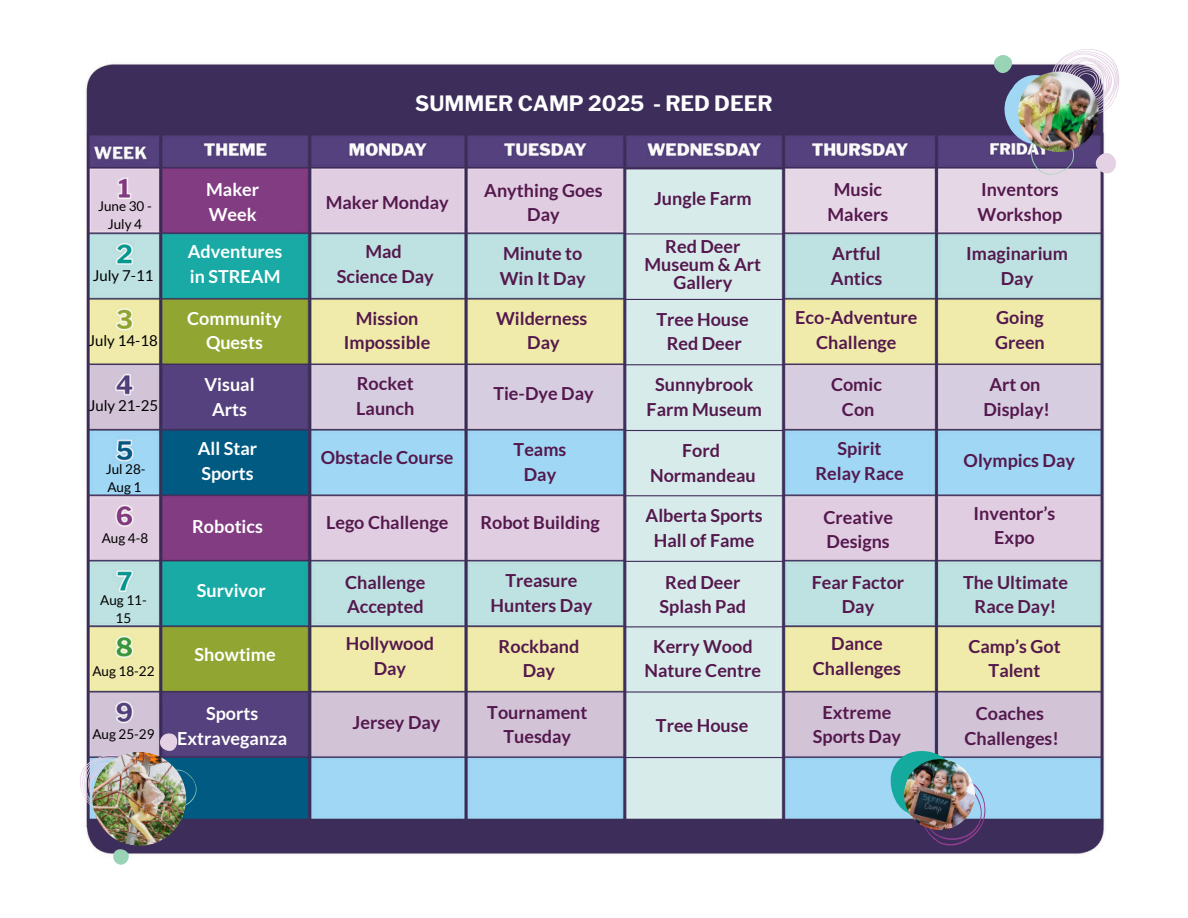
<style>
.page{position:relative;width:1188px;height:918px;background:#fff}
.page>*{position:absolute;margin:0;border:0;box-sizing:border-box;transform-origin:0 0}
.t1{font:700 21px "Libre Franklin";color:#fff}
.t2{font:700 18px/24.8px "Lato";color:#54184d;text-align:center}
.t3{font:700 18px/24.8px "Lato";color:#fff}
.t4{font:15px "Lato";color:#000}
.t5{font:13.5px/18px "Lato";color:#000;text-align:center}
</style>
<div class="page">
<img style="left:85px;top:63px;width:1020px;height:791px">
<svg style="left:80px;top:725px;width:122px;height:140px"></svg>
<img style="left:88px;top:747px;width:103px;height:104px">
<svg style="left:891px;top:751px;width:94px;height:94px;background:#627797"></svg>
<img style="left:900px;top:755px;width:79px;height:79px">
<svg style="left:990px;top:49px;width:129px;height:131px"></svg>
<img style="left:1013px;top:67px;width:90px;height:90px">
<hr style="left:624px;top:626px;width:159px;height:1px;background:#402c5a">
<hr style="left:626px;top:691px;width:158px;height:2px;background:#402c5a">
<hr style="left:626px;top:364px;width:158px;height:1px;background:#402c5a">
<hr style="left:625px;top:430px;width:159px;height:1px;background:#402c5a">
<hr style="left:625px;top:495px;width:159px;height:1px;background:#402c5a">
<hr style="left:624px;top:757px;width:159px;height:1px;background:#402c5a">
<hr style="left:625px;top:561px;width:159px;height:1px;background:#402c5a">
<hr style="left:624px;top:233px;width:159px;height:1px;background:#402c5a">
<hr style="left:625px;top:299px;width:159px;height:1px;background:#402c5a">
<h1 class="t5" style="left:98px;top:197px;width:55px">June 30 -<br>July 4</h1>
<h2 class="t4" style="left:93px;top:267px;width:62px">July 7-11</h2>
<h2 class="t4" style="left:88px;top:331px;width:71px">July 14-18</h2>
<h2 class="t4" style="left:89px;top:397px;width:71px">July 21-25</h2>
<h2 class="t5" style="left:106px;top:460px;width:41px">Jul 28-</h2>
<h2 class="t5" style="left:107px;top:478px;width:36px">Aug 1</h2>
<h2 class="t5" style="left:102px;top:528px;width:48px">Aug 4-8</h2>
<h2 class="t5" style="left:100px;top:591px;width:48px">Aug 11-<br>15</h2>
<p class="t5" style="left:92px;top:662px;width:64px">Aug 18-22</p>
<h2 class="t5" style="left:92px;top:725px;width:64px">Aug 25-29</h2>
<h2 class="t3" style="left:206px;top:177px;width:55px">Maker<br>Week</h2>
<h2 class="t3" style="left:188px;top:239px;width:96px">Adventures in STREAM</h2>
<p class="t3" style="left:187px;top:305px;width:96px;text-align:center">Community<br>Quests</p>
<h2 class="t3" style="left:205px;top:371px;width:52px;text-align:center">Visual<br>Arts</h2>
<p class="t3" style="left:198px;top:436px;width:61px">All Star<br>Sports</p>
<h2 class="t3" style="left:192px;top:514px;width:72px">Robotics</h2>
<p class="t3" style="left:197px;top:578px;width:70px">Survivor</p>
<h2 class="t3" style="left:195px;top:642px;width:82px">Showtime</h2>
<h2 class="t3" style="left:177px;top:701px;width:111px;text-align:center">Sports<br>Extraveganza</h2>
<h2 class="t1" style="left:415px;top:91px;width:359px">SUMMER CAMP 2025 - RED DEER</h2>
<h2 class="t2" style="left:828px;top:177px;width:62px">Music<br>Makers</h2>
<h2 class="t2" style="left:484px;top:177px;width:120px">Anything Goes<br>Day</h2>
<h2 class="t2" style="left:500px;top:241px;width:87px;text-align:left">Minute to<br>Win It Day</h2>
<h2 class="t2" style="left:496px;top:305px;width:93px">Wilderness<br>Day</h2>
<h2 class="t2" style="left:493px;top:381px;width:102px">Tie-Dye Day</h2>
<p class="t2" style="left:514px;top:437px;width:54px">Teams<br>Day</p>
<h2 class="t2" style="left:654px;top:186px;width:99px">Jungle Farm</h2>
<h2 class="t2" style="left:326px;top:189px;width:125px">Maker Monday</h2>
<h2 class="t2" style="left:337px;top:239px;width:99px">Mad<br>Science Day</h2>
<p class="t2" style="left:645px;top:237px;width:118px;line-height:18px">Red Deer<br>Museum &amp; Art<br>Gallery</p>
<p class="t2" style="left:831px;top:241px;width:53px;text-align:left">Artful<br>Antics</p>
<h2 class="t2" style="left:795px;top:305px;width:124px">Eco-Adventure<br>Challenge</h2>
<h2 class="t2" style="left:344px;top:305px;width:88px">Mission<br>Impossible</h2>
<h2 class="t2" style="left:656px;top:306px;width:94px">Tree House<br>Red Deer</h2>
<p class="t2" style="left:356px;top:371px;width:60px;text-align:left">Rocket<br>Launch</p>
<h2 class="t2" style="left:831px;top:371px;width:52px">Comic<br>Con</h2>
<h2 class="t2" style="left:647px;top:372px;width:117px">Sunnybrook<br>Farm Museum</h2>
<h2 class="t2" style="left:650px;top:438px;width:107px">Ford<br>Normandeau</h2>
<p class="t2" style="left:646px;top:503px;width:119px">Alberta Sports<br>Hall of Fame</p>
<p class="t2" style="left:660px;top:569px;width:88px">Red Deer<br>Splash Pad</p>
<p class="t2" style="left:816px;top:436px;width:90px">Spirit<br>Relay Race</p>
<p class="t2" style="left:321px;top:445px;width:134px">Obstacle Course</p>
<p class="t2" style="left:326px;top:510px;width:124px">Lego Challenge</p>
<h2 class="t2" style="left:823px;top:504px;width:71px;text-align:left">Creative<br>Designs</h2>
<h2 class="t2" style="left:480px;top:510px;width:121px">Robot Building</h2>
<p class="t2" style="left:491px;top:568px;width:103px">Treasure<br>Hunters Day</p>
<h2 class="t2" style="left:345px;top:569px;width:82px;text-align:left">Challenge<br>Accepted</h2>
<h2 class="t2" style="left:812px;top:569px;width:94px">Fear Factor<br>Day</h2>
<h2 class="t2" style="left:978px;top:177px;width:86px;text-align:left">Inventors<br>Workshop</h2>
<h2 class="t2" style="left:966px;top:241px;width:103px">Imaginarium<br>Day</h2>
<h2 class="t2" style="left:995px;top:305px;width:51px;text-align:left">Going<br>Green</h2>
<h2 class="t2" style="left:983px;top:371px;width:68px">Art on<br>Display!</h2>
<h2 class="t2" style="left:964px;top:447px;width:113px">Olympics Day</h2>
<h2 class="t2" style="left:974px;top:500px;width:83px">Inventor’s<br>Expo</h2>
<h2 class="t2" style="left:963px;top:569px;width:107px">The Ultimate<br>Race Day!</h2>
<p class="t2" style="left:346px;top:631px;width:90px">Hollywood<br>Day</p>
<h2 class="t2" style="left:968px;top:633px;width:94px">Camp’s Got<br>Talent</h2>
<p class="t2" style="left:813px;top:631px;width:90px">Dance<br>Challenges</p>
<p class="t2" style="left:499px;top:633px;width:82px">Rockband<br>Day</p>
<h2 class="t2" style="left:645px;top:633px;width:118px">Kerry Wood<br>Nature Centre</h2>
<h2 class="t2" style="left:353px;top:710px;width:89px">Jersey Day</h2>
<h2 class="t2" style="left:487px;top:699px;width:102px">Tournament<br>Tuesday</h2>
<h2 class="t2" style="left:656px;top:712px;width:94px">Tree House</h2>
<h2 class="t2" style="left:813px;top:699px;width:90px">Extreme<br>Sports Day</h2>
<h2 class="t2" style="left:964px;top:701px;width:96px">Coaches<br>Challenges!</h2>
</div>
